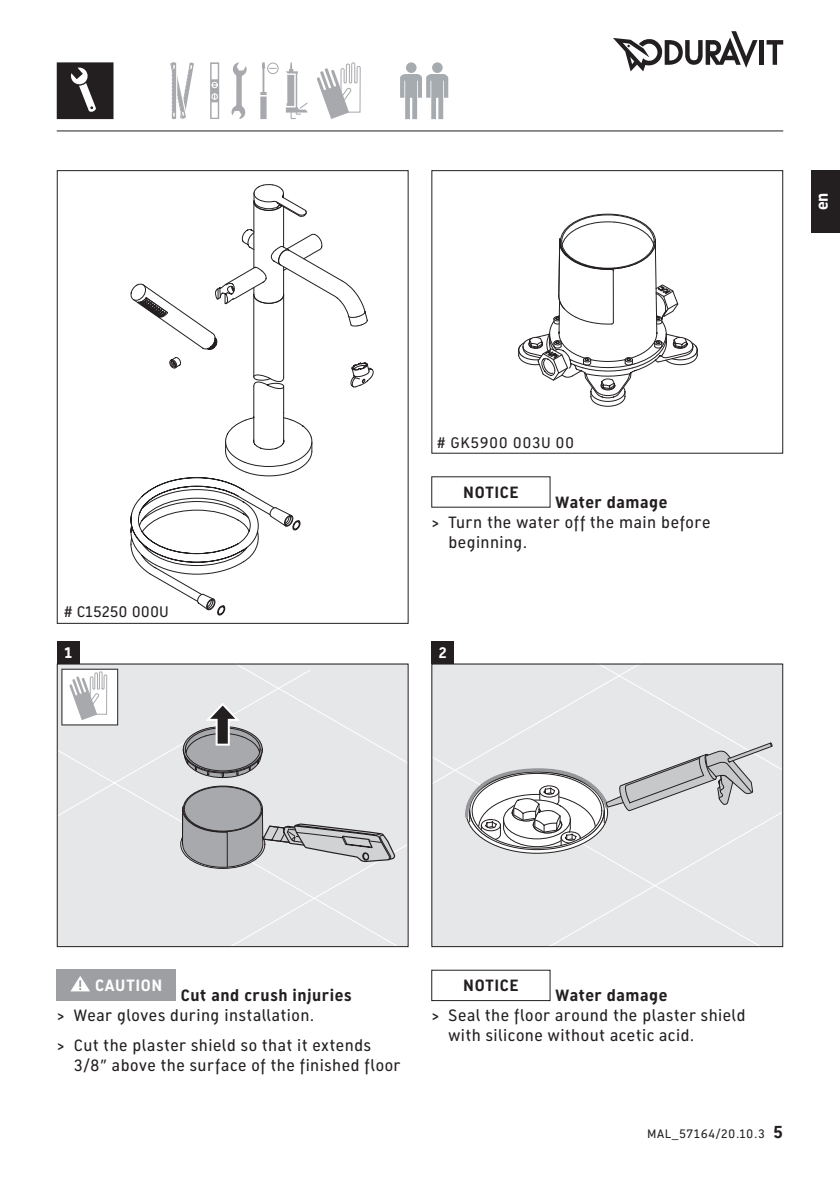
<style>
.page{position:relative;width:840px;height:1191px;background:#fff}
.page>*{position:absolute;margin:0;border:0;box-sizing:border-box;transform-origin:0 0}
.t1{font:16px/20px "Dura Sans 2014 c";letter-spacing:.035em;color:#231f20}
.t2{font:700 16px "Dura Sans 2014 c";letter-spacing:.035em;color:#231f20}
.t3{font:700 16px "Dura Sans 2014 c";letter-spacing:.035em;color:#fff}
.t4{font:15px "Dura Sans 2014 c";letter-spacing:.025em;color:#231f20}
.t5{font:15px "Dura Sans 2014 c";color:#231f20}
.t6{font:700 15px "Dura Sans 2014 c";color:#fff}
.t7{font:12px "Dura Sans 2014 c";letter-spacing:.05em;color:#231f20}
.s1{font-weight:700;font-size:17px}
</style>
<div class="page">
<svg style="left:264px;top:501px;width:36px;height:29px"></svg>
<svg style="left:130px;top:476px;width:134px;height:139px"></svg>
<svg style="left:130px;top:184px;width:244px;height:292px"></svg>
<svg style="left:518px;top:213px;width:180px;height:194px"></svg>
<div style="left:59px;top:665px;width:347px;height:280px;background:#e6e7e9"></div>
<svg style="left:180px;top:700px;width:215px;height:169px;background:#c9cacc"></svg>
<svg style="left:61px;top:668px;width:57px;height:57px"></svg>
<div style="left:433px;top:665px;width:347px;height:280px;background:#e6e7e9"></div>
<svg style="left:463px;top:742px;width:309px;height:108px"></svg>
<div style="left:57px;top:170px;width:351px;height:454px;border:1px solid #231f20"></div>
<div style="left:57px;top:969px;width:119px;height:32px;background:#9d9fa2"></div>
<svg style="left:71px;top:976px;width:19px;height:15px"></svg>
<div style="left:431px;top:969px;width:119px;height:32px;border:1px solid #231f20"></div>
<hr style="left:759px;top:40px;width:4px;height:25px;background:#231f20">
<svg style="left:766px;top:40px;width:16px;height:25px"></svg>
<svg style="left:613px;top:31px;width:144px;height:40px"></svg>
<hr style="left:57px;top:130px;width:725px;height:1px;background:#231f20">
<div style="left:811px;top:170px;width:28px;height:62px;background:#231f20"></div>
<svg style="left:57px;top:62px;width:56px;height:57px;background:#3c393a"></svg>
<svg style="left:170px;top:62px;width:24px;height:57px"></svg>
<svg style="left:210px;top:62px;width:9px;height:57px"></svg>
<div style="left:211px;top:64px;width:7px;height:15px;background:#fff"></div>
<div style="left:211px;top:102px;width:7px;height:16px;background:#fff"></div>
<div style="left:211px;top:93px;width:7px;height:7px;border:1px solid #fff;border-radius:50%"></div>
<div style="left:211px;top:82px;width:7px;height:6px;border:1px solid #fff;border-radius:50%"></div>
<svg style="left:231px;top:62px;width:15px;height:57px"></svg>
<svg style="left:286px;top:62px;width:21px;height:57px"></svg>
<div style="left:267px;top:63px;width:11px;height:11px;border:1px solid #a8a9ad;border-radius:50%"></div>
<svg style="left:260px;top:62px;width:16px;height:57px"></svg>
<div style="left:432px;top:62px;width:10px;height:11px;background:#a6abb0;border-radius:50%"></div>
<svg style="left:400px;top:74px;width:48px;height:45px"></svg>
<div style="left:406px;top:62px;width:10px;height:11px;background:#a6abb0;border-radius:50%"></div>
<svg style="left:317px;top:62px;width:43px;height:57px"></svg>
<div style="left:57px;top:663px;width:351px;height:284px;border:1px solid #231f20"></div>
<div style="left:57px;top:641px;width:22px;height:22px;background:#231f20"></div>
<div style="left:431px;top:641px;width:23px;height:22px;background:#231f20"></div>
<p class="t4" style="left:436px;top:432px;width:139px"># GK5900 003U 00</p>
<p class="t5" style="left:63px;top:602px;width:107px"># C15250 000U</p>
<p class="t2" style="left:463px;top:481px;width:57px">NOTICE</p>
<p class="t2" style="left:555px;top:491px;width:113px">Water damage</p>
<p class="t1" style="left:448px;top:512px;width:263px;text-indent:-17px">&gt; Turn the water off the main before beginning.</p>
<p class="t6" style="left:64px;top:642px;width:10px">1</p>
<p class="t6" style="left:438px;top:642px;width:10px">2</p>
<p class="t3" style="left:810px;top:210px;width:19px;rotate:-90deg">en</p>
<p class="t3" style="left:95px;top:974px;width:69px">CAUTION</p>
<p class="t2" style="left:181px;top:984px;width:172px">Cut and crush injuries</p>
<p class="t1" style="left:57px;top:1000px;width:315px;line-height:29.6px">&gt; Wear gloves during installation.<br>&gt; Cut the plaster shield so that it extends</p>
<p class="t1" style="left:74px;top:1055px;width:328px">3/8” above the surface of the finished floor</p>
<p class="t2" style="left:463px;top:974px;width:57px">NOTICE</p>
<p class="t2" style="left:555px;top:984px;width:113px">Water damage</p>
<p class="t1" style="left:448px;top:1005px;width:298px;text-indent:-17px">&gt; Seal the floor around the plaster shield with silicone without acetic acid.</p>
<p class="t7" style="left:646px;top:1125px;width:137px">MAL_57164/20.10.3 <span class="s1">5</span></p>
</div>
